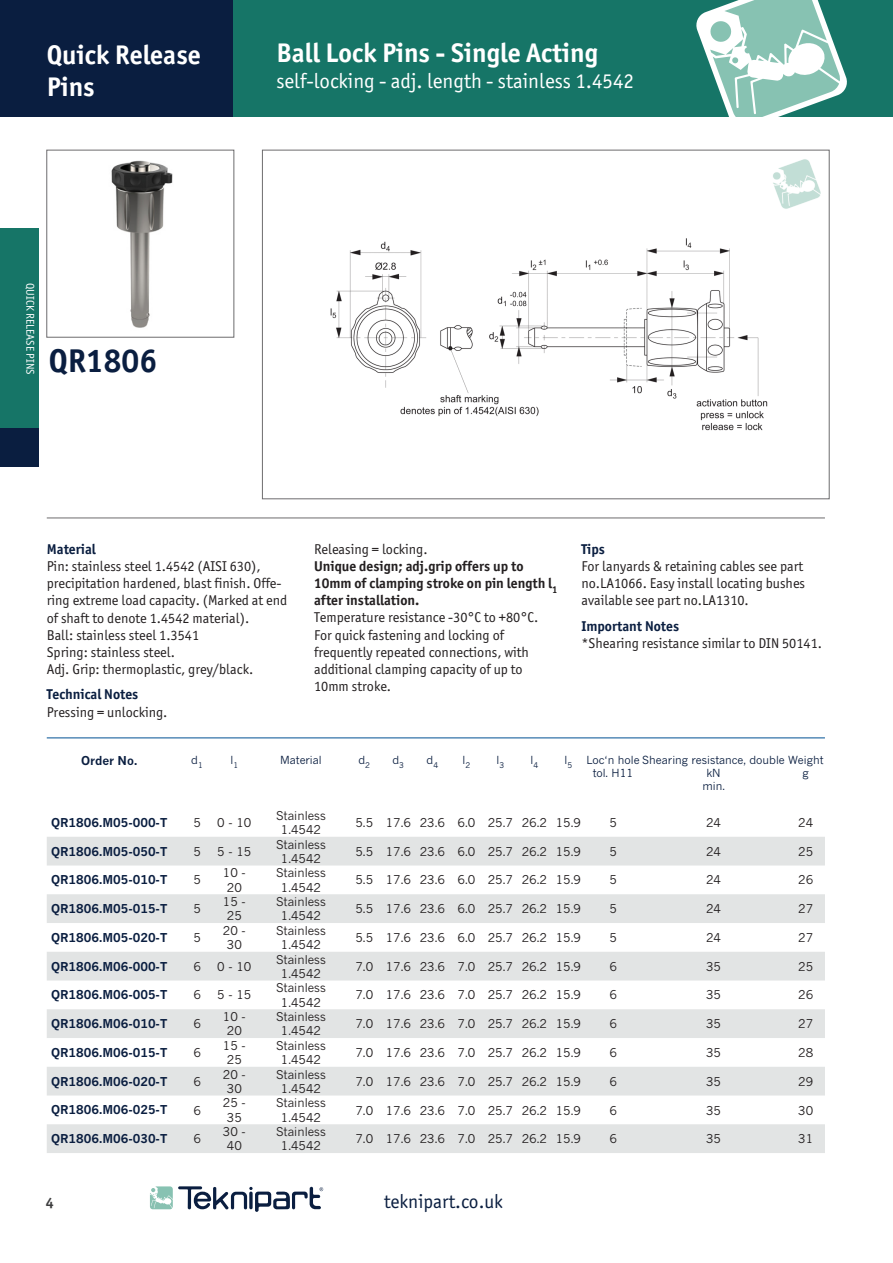
<style>
.page{position:relative;width:893px;height:1263px;background:#fff}
.page>*{position:absolute;margin:0;border:0;box-sizing:border-box;transform-origin:0 0}
.t1{font:700 33px "Officina Sans ITC Pro";color:#0a1e40}
.t2{font:700 27px/32.4px "Officina Sans ITC Pro";color:#fff}
.t3{font:21px "Officina Sans ITC Pro";color:#fff}
.t4{font:19.5px "Officina Sans ITC Pro";color:#0a1e40}
.t5{font:700 15px "Officina Sans ITC Pro";color:#3e3e3f}
.t6{font:14.25px/17.1px "Officina Sans ITC Pro";color:#231f20}
.t7{font:700 14.25px/17.1px "Officina Sans ITC Pro";color:#231f20}
.t8{font:700 14.25px "Officina Sans ITC Pro";color:#0a1e40}
.t9{font:12px/14.4px "News Gothic MT Pro";color:#231f20;text-align:center}
.t10{font:700 12px "News Gothic MT Pro";color:#0a1e40}
.t11{font:11.25px "Officina Sans ITC Pro";color:#fff}
.t12{font:11.1px/13.2px "News Gothic MT Pro";color:#0a1e40}
</style>
<div class="page">
<div style="left:0;top:0;width:234px;height:116px;background:#0a1e40"></div>
<div style="left:0;top:228px;width:38px;height:200px;background:#167567"></div>
<div style="left:0;top:428px;width:38px;height:38px;background:#0a1e40"></div>
<div style="left:234px;top:0;width:659px;height:116px;background:#167567"></div>
<svg style="left:696px;top:0;width:151px;height:116px"></svg>
<div style="left:47px;top:150px;width:187px;height:187px;border:1px solid #6d6c6e"></div>
<svg style="left:47px;top:837px;width:778px;height:316px;fill:#e2e4e4"></svg>
<img style="left:111px;top:160px;width:62px;height:168px">
<img style="left:330px;top:238px;width:438px;height:193px">
<img style="left:773px;top:159px;width:48px;height:50px">
<svg style="left:150px;top:1186px;width:173px;height:26px"></svg>
<hr style="left:47px;top:518px;width:778px;height:1px;background:#6d6c6e">
<hr style="left:47px;top:738px;width:778px;height:1px;background:#015194">
<h2 class="t2" style="left:47px;top:38px;width:156px">Quick Release<br>Pins</h2>
<h2 class="t2" style="left:276px;top:36px;width:323px">Ball Lock Pins - Single Acting</h2>
<h3 class="t3" style="left:276px;top:69px;width:359px">self-locking - adj. length - stainless 1.4542</h3>
<p class="t11" style="left:37px;top:283px;width:93px;rotate:90deg">QUICK RELEASE PINS</p>
<h1 class="t1" style="left:49px;top:340px;width:110px">QR1806</h1>
<p class="t8" style="left:47px;top:540px;width:51px">Material</p>
<p class="t6" style="left:47px;top:558px;width:242px">Pin: stainless steel 1.4542 (AISI 630), precipitation hardened, blast finish. Offe&shy;ring extreme load capacity. (Marked at end of shaft to denote 1.4542 material).<br>Ball: stainless steel 1.3541<br>Spring: stainless steel.<br>Adj. Grip: thermoplastic, grey/black.</p>
<p class="t8" style="left:47px;top:686px;width:93px">Technical Notes</p>
<p class="t6" style="left:47px;top:703px;width:122px">Pressing = unlocking.</p>
<p class="t6" style="left:314px;top:541px;width:115px">Releasing = locking.</p>
<p class="t7" style="left:314px;top:558px;width:245px">Unique design; adj.grip offers up to<br>10mm of clamping stroke on pin length l<sub>1 </sub>after installation.</p>
<p class="t6" style="left:314px;top:609px;width:226px">Temperature resistance -30°C to +80°C.<br>For quick fastening and locking of frequently repeated connections, with additional clamping capacity of up to 10mm stroke.</p>
<p class="t8" style="left:581px;top:540px;width:25px">Tips</p>
<p class="t6" style="left:581px;top:558px;width:225px">For lanyards &amp; retaining cables see part no.LA1066. Easy install locating bushes available see part no.LA1310.</p>
<p class="t8" style="left:581px;top:617px;width:99px">Important Notes</p>
<p class="t6" style="left:581px;top:635px;width:242px">*Shearing resistance similar to DIN 50141.</p>
<p class="t10" style="left:81px;top:753px;width:58px">Order No.</p>
<p class="t12" style="left:191px;top:753px;width:13px">d<sub>1</sub></p>
<p class="t12" style="left:231px;top:753px;width:9px">l<sub>1</sub></p>
<p class="t12" style="left:280px;top:753px;width:43px">Material</p>
<p class="t12" style="left:358px;top:753px;width:13px">d<sub>2</sub></p>
<p class="t12" style="left:392px;top:753px;width:13px">d<sub>3</sub></p>
<p class="t12" style="left:426px;top:753px;width:13px">d<sub>4</sub></p>
<p class="t12" style="left:462px;top:753px;width:9px">l<sub>2</sub></p>
<p class="t12" style="left:496px;top:753px;width:9px">l<sub>3</sub></p>
<p class="t12" style="left:531px;top:753px;width:9px">l<sub>4</sub></p>
<p class="t12" style="left:565px;top:753px;width:9px">l<sub>5</sub></p>
<p class="t12" style="left:593px;top:753px;width:232px;text-indent:-6px">Loc‘n hole Shearing resistance, double Weight tol. H11</p>
<p class="t12" style="left:702px;top:766px;width:24px;text-align:center">kN min.</p>
<p class="t12" style="left:803px;top:766px;width:8px">g</p>
<p class="t10" style="left:51px;top:815px;width:118px">QR1806.M05-000-T</p>
<p class="t9" style="left:193px;top:815px;width:9px">5</p>
<p class="t9" style="left:217px;top:815px;width:36px">0 - 10</p>
<p class="t9" style="left:276px;top:808px;width:51px">Stainless<br>1.4542</p>
<p class="t9" style="left:355px;top:815px;width:227px">5.5 17.6 23.6 6.0 25.7 26.2 15.9</p>
<p class="t9" style="left:609px;top:815px;width:9px">5</p>
<p class="t9" style="left:706px;top:815px;width:16px">24</p>
<p class="t9" style="left:798px;top:815px;width:16px">24</p>
<p class="t10" style="left:51px;top:844px;width:118px">QR1806.M05-050-T</p>
<p class="t9" style="left:193px;top:844px;width:9px">5</p>
<p class="t9" style="left:217px;top:844px;width:36px">5 - 15</p>
<p class="t9" style="left:276px;top:837px;width:51px">Stainless<br>1.4542</p>
<p class="t9" style="left:355px;top:844px;width:227px">5.5 17.6 23.6 6.0 25.7 26.2 15.9</p>
<p class="t9" style="left:609px;top:844px;width:9px">5</p>
<p class="t9" style="left:706px;top:844px;width:16px">24</p>
<p class="t9" style="left:798px;top:844px;width:16px">25</p>
<p class="t10" style="left:51px;top:873px;width:118px">QR1806.M05-010-T</p>
<p class="t9" style="left:193px;top:873px;width:9px">5</p>
<p class="t9" style="left:223px;top:865px;width:24px">10 -<br>20</p>
<p class="t9" style="left:276px;top:865px;width:51px">Stainless<br>1.4542</p>
<p class="t9" style="left:355px;top:873px;width:227px">5.5 17.6 23.6 6.0 25.7 26.2 15.9</p>
<p class="t9" style="left:609px;top:873px;width:9px">5</p>
<p class="t9" style="left:706px;top:873px;width:16px">24</p>
<p class="t9" style="left:798px;top:873px;width:16px">26</p>
<p class="t10" style="left:51px;top:901px;width:118px">QR1806.M05-015-T</p>
<p class="t9" style="left:193px;top:901px;width:9px">5</p>
<p class="t9" style="left:223px;top:894px;width:24px">15 -<br>25</p>
<p class="t9" style="left:276px;top:894px;width:51px">Stainless<br>1.4542</p>
<p class="t9" style="left:355px;top:901px;width:227px">5.5 17.6 23.6 6.0 25.7 26.2 15.9</p>
<p class="t9" style="left:609px;top:901px;width:9px">5</p>
<p class="t9" style="left:706px;top:901px;width:16px">24</p>
<p class="t9" style="left:798px;top:901px;width:16px">27</p>
<p class="t10" style="left:51px;top:930px;width:118px">QR1806.M05-020-T</p>
<p class="t9" style="left:193px;top:930px;width:9px">5</p>
<p class="t9" style="left:223px;top:923px;width:24px">20 -<br>30</p>
<p class="t9" style="left:276px;top:923px;width:51px">Stainless<br>1.4542</p>
<p class="t9" style="left:355px;top:930px;width:227px">5.5 17.6 23.6 6.0 25.7 26.2 15.9</p>
<p class="t9" style="left:609px;top:930px;width:9px">5</p>
<p class="t9" style="left:706px;top:930px;width:16px">24</p>
<p class="t9" style="left:798px;top:930px;width:16px">27</p>
<p class="t10" style="left:51px;top:959px;width:118px">QR1806.M06-000-T</p>
<p class="t9" style="left:193px;top:959px;width:9px">6</p>
<p class="t9" style="left:217px;top:959px;width:36px">0 - 10</p>
<p class="t9" style="left:276px;top:952px;width:51px">Stainless<br>1.4542</p>
<p class="t9" style="left:355px;top:959px;width:227px">7.0 17.6 23.6 7.0 25.7 26.2 15.9</p>
<p class="t9" style="left:609px;top:959px;width:9px">6</p>
<p class="t9" style="left:706px;top:959px;width:16px">35</p>
<p class="t9" style="left:798px;top:959px;width:16px">25</p>
<p class="t10" style="left:51px;top:988px;width:118px">QR1806.M06-005-T</p>
<p class="t9" style="left:193px;top:988px;width:9px">6</p>
<p class="t9" style="left:217px;top:988px;width:36px">5 - 15</p>
<p class="t9" style="left:276px;top:980px;width:51px">Stainless<br>1.4542</p>
<p class="t9" style="left:355px;top:988px;width:227px">7.0 17.6 23.6 7.0 25.7 26.2 15.9</p>
<p class="t9" style="left:609px;top:988px;width:9px">6</p>
<p class="t9" style="left:706px;top:988px;width:16px">35</p>
<p class="t9" style="left:798px;top:988px;width:16px">26</p>
<p class="t10" style="left:51px;top:1016px;width:118px">QR1806.M06-010-T</p>
<p class="t9" style="left:193px;top:1016px;width:9px">6</p>
<p class="t9" style="left:223px;top:1009px;width:24px">10 -<br>20</p>
<p class="t9" style="left:276px;top:1009px;width:51px">Stainless<br>1.4542</p>
<p class="t9" style="left:355px;top:1016px;width:227px">7.0 17.6 23.6 7.0 25.7 26.2 15.9</p>
<p class="t9" style="left:609px;top:1016px;width:9px">6</p>
<p class="t9" style="left:706px;top:1016px;width:16px">35</p>
<p class="t9" style="left:798px;top:1016px;width:16px">27</p>
<p class="t10" style="left:51px;top:1045px;width:118px">QR1806.M06-015-T</p>
<p class="t9" style="left:193px;top:1045px;width:9px">6</p>
<p class="t9" style="left:223px;top:1038px;width:24px">15 -<br>25</p>
<p class="t9" style="left:276px;top:1038px;width:51px">Stainless<br>1.4542</p>
<p class="t9" style="left:355px;top:1045px;width:227px">7.0 17.6 23.6 7.0 25.7 26.2 15.9</p>
<p class="t9" style="left:609px;top:1045px;width:9px">6</p>
<p class="t9" style="left:706px;top:1045px;width:16px">35</p>
<p class="t9" style="left:798px;top:1045px;width:16px">28</p>
<p class="t10" style="left:51px;top:1074px;width:118px">QR1806.M06-020-T</p>
<p class="t9" style="left:193px;top:1074px;width:9px">6</p>
<p class="t9" style="left:223px;top:1067px;width:24px">20 -<br>30</p>
<p class="t9" style="left:276px;top:1067px;width:51px">Stainless<br>1.4542</p>
<p class="t9" style="left:355px;top:1074px;width:227px">7.0 17.6 23.6 7.0 25.7 26.2 15.9</p>
<p class="t9" style="left:609px;top:1074px;width:9px">6</p>
<p class="t9" style="left:706px;top:1074px;width:16px">35</p>
<p class="t9" style="left:798px;top:1074px;width:16px">29</p>
<p class="t10" style="left:51px;top:1103px;width:118px">QR1806.M06-025-T</p>
<p class="t9" style="left:193px;top:1103px;width:9px">6</p>
<p class="t9" style="left:223px;top:1095px;width:24px">25 -<br>35</p>
<p class="t9" style="left:276px;top:1095px;width:51px">Stainless<br>1.4542</p>
<p class="t9" style="left:355px;top:1103px;width:227px">7.0 17.6 23.6 7.0 25.7 26.2 15.9</p>
<p class="t9" style="left:609px;top:1103px;width:9px">6</p>
<p class="t9" style="left:706px;top:1103px;width:16px">35</p>
<p class="t9" style="left:798px;top:1103px;width:16px">30</p>
<p class="t10" style="left:51px;top:1131px;width:118px">QR1806.M06-030-T</p>
<p class="t9" style="left:193px;top:1131px;width:9px">6</p>
<p class="t9" style="left:223px;top:1124px;width:24px">30 -<br>40</p>
<p class="t9" style="left:276px;top:1124px;width:51px">Stainless<br>1.4542</p>
<p class="t9" style="left:355px;top:1131px;width:227px">7.0 17.6 23.6 7.0 25.7 26.2 15.9</p>
<p class="t9" style="left:609px;top:1131px;width:9px">6</p>
<p class="t9" style="left:706px;top:1131px;width:16px">35</p>
<p class="t9" style="left:798px;top:1131px;width:16px">31</p>
<p class="t5" style="left:46px;top:1193px;width:10px">4</p>
<h3 class="t4" style="left:384px;top:1189px;width:120px">teknipart.co.uk</h3>
</div>
